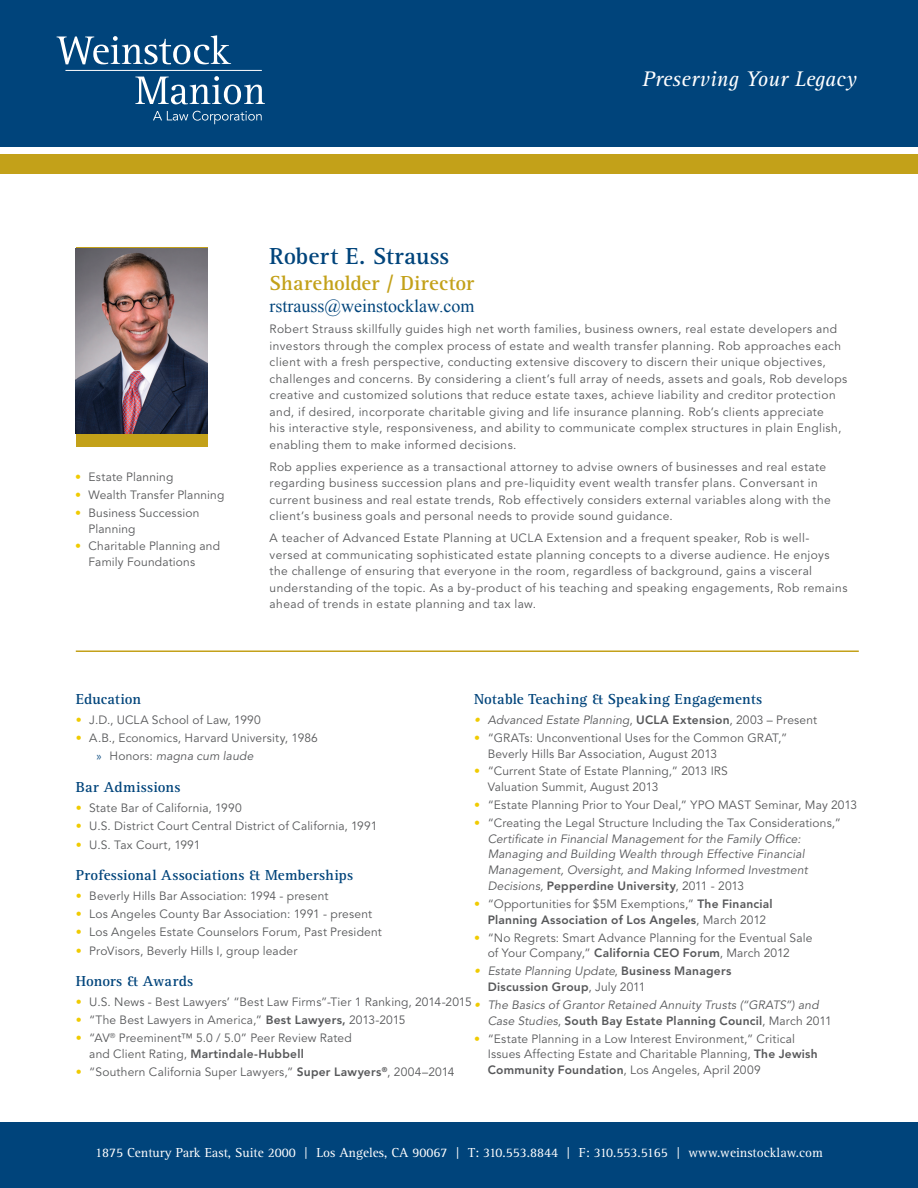
<style>
.page{position:relative;width:918px;height:1188px;background:#fff}
.page>*{position:absolute;margin:0;border:0;box-sizing:border-box;transform-origin:0 0}
.Name{font:700 24px "Rotis Serif Std";color:#00447b}
.t1{font:italic 21.9px "Rotis Serif Std";letter-spacing:.005em;color:#fff}
.t2{font:700 21px "Rotis Serif Std";letter-spacing:.005em;color:#c3a119}
.Email{font:18px "Times New Roman";color:#00447b}
.Subtitle{font:700 15px "Rotis Serif Std";letter-spacing:.01em;color:#00447b}
.t3{font:13.5px "Rotis Serif Std";color:#fff}
.Body_Copy_2{font:12px/16.5px "Avenir LT Std";letter-spacing:.03em;color:#57585a}
.t4{font:italic 12px/15.8px "Avenir LT Std";letter-spacing:.01em;color:#57585a}
.Body_Copy_2-2{font:12px/15.8px "Avenir LT Std";letter-spacing:.01em;color:#57585a}
.t5{font:800 12px/15.8px "Avenir LT Std";letter-spacing:.02em;color:#57585a;text-align:center}
.s1{color:#f0cb02}
.s2{font-weight:300;font-style:normal;color:#00447b}
.s3{font-style:normal}
.s4{font-weight:800}
.s5{font-weight:800;font-style:normal}
.s6{font-style:normal;color:#f0cb02}
.s7{font-weight:400;color:#f0cb02}
.s8{font-weight:400}
.s9{font-weight:400;font-style:italic;color:#f0cb02}
.s10{font-weight:400;font-style:italic}
</style>
<div class="page">
<div style="left:0;top:1122px;width:918px;height:66px;background:#00447b"></div>
<div style="left:0;top:0;width:918px;height:147px;background:#00447b"></div>
<div style="left:0;top:154px;width:918px;height:19px;background:#c3a119"></div>
<svg style="left:57px;top:35px;width:174px;height:29px"></svg>
<svg style="left:135px;top:76px;width:130px;height:28px"></svg>
<hr style="left:65px;top:70px;width:197px;height:1px;background:#fff">
<svg style="left:153px;top:111px;width:109px;height:13px"></svg>
<hr style="left:76px;top:650px;width:783px;height:2px;background:#c3a119">
<div style="left:76px;top:248px;width:132px;height:199px;background:#c3a119"></div>
<img style="left:76px;top:248px;width:132px;height:185px">
<p class="t1" style="left:642px;top:67px;width:216px">Preserving Your Legacy</p>
<p class="Body_Copy_2-2" style="left:75px;top:469px;width:100px"><span class="s1">•</span> Estate Planning</p>
<p class="Body_Copy_2" style="left:75px;top:487px;width:151px"><span class="s1">•</span> Wealth Transfer Planning</p>
<p class="Body_Copy_2" style="left:89px;top:505px;width:112px;line-height:15.8px;text-indent:-14px"><span class="s1">•</span> Business Succession<br>Planning</p>
<p class="Body_Copy_2" style="left:89px;top:539px;width:133px;line-height:15.8px;text-indent:-14px"><span class="s1">•</span> Charitable Planning and<br>Family Foundations</p>
<p class="Name" style="left:270px;top:242px;width:181px">Robert E. Strauss</p>
<p class="t2" style="left:270px;top:271px;width:206px">Shareholder / Director</p>
<p class="Email" style="left:270px;top:293px;width:206px">rstrauss@weinstocklaw.com</p>
<p class="Body_Copy_2" style="left:270px;top:321px;width:579px">Robert Strauss skillfully guides high net worth families, business owners, real estate developers and investors through the complex process of estate and wealth transfer planning. Rob approaches each client with a fresh perspective, conducting extensive discovery to discern their unique objectives, challenges and concerns. By considering a client’s full array of needs, assets and goals, Rob develops creative and customized solutions that reduce estate taxes, achieve liability and creditor protection and, if desired, incorporate charitable giving and life insurance planning. Rob’s clients appreciate<br>his interactive style, responsiveness, and ability to communicate complex structures in plain English, enabling them to make informed decisions.</p>
<p class="Body_Copy_2" style="left:270px;top:459px;width:563px">Rob applies experience as a transactional attorney to advise owners of businesses and real estate regarding business succession plans and pre-liquidity event wealth transfer plans. Conversant in current business and real estate trends, Rob effectively considers external variables along with the client’s business goals and personal needs to provide sound guidance.</p>
<p class="Body_Copy_2" style="left:270px;top:530px;width:579px">A teacher of Advanced Estate Planning at UCLA Extension and a frequent speaker, Rob is well&shy;versed at communicating sophisticated estate planning concepts to a diverse audience. He enjoys the challenge of ensuring that everyone in the room, regardless of background, gains a visceral understanding of the topic. As a by-product of his teaching and speaking engagements, Rob remains ahead of trends in estate planning and tax law.</p>
<p class="Subtitle" style="left:76px;top:690px;width:67px">Education</p>
<p class="Body_Copy_2" style="left:76px;top:712px;width:186px"><span class="s1">•</span> J.D., UCLA School of Law, 1990</p>
<p class="Body_Copy_2" style="left:76px;top:730px;width:244px"><span class="s1">•</span> A.B., Economics, Harvard University, 1986</p>
<p class="t4" style="left:96px;top:749px;width:159px"><span class="s2">»</span> <span class="s3">Honors:</span> magna cum laude</p>
<p class="Subtitle" style="left:76px;top:778px;width:106px">Bar Admissions</p>
<p class="Body_Copy_2-2" style="left:76px;top:800px;width:167px"><span class="s1">•</span> State Bar of California, 1990</p>
<p class="Body_Copy_2" style="left:76px;top:818px;width:303px"><span class="s1">•</span> U.S. District Court Central District of California, 1991</p>
<p class="Body_Copy_2" style="left:76px;top:837px;width:126px"><span class="s1">•</span> U.S. Tax Court, 1991</p>
<p class="Subtitle" style="left:76px;top:866px;width:279px">Professional Associations &amp; Memberships</p>
<p class="Body_Copy_2" style="left:76px;top:888px;width:254px"><span class="s1">•</span> Beverly Hills Bar Association: 1994 - present</p>
<p class="Body_Copy_2" style="left:76px;top:906px;width:298px"><span class="s1">•</span> Los Angeles County Bar Association: 1991 - present</p>
<p class="Body_Copy_2" style="left:76px;top:924px;width:308px"><span class="s1">•</span> Los Angeles Estate Counselors Forum, Past President</p>
<p class="Body_Copy_2" style="left:76px;top:943px;width:223px"><span class="s1">•</span> ProVisors, Beverly Hills I, group leader</p>
<p class="Subtitle" style="left:76px;top:972px;width:119px">Honors &amp; Awards</p>
<p class="Body_Copy_2" style="left:76px;top:994px;width:397px"><span class="s1">•</span> U.S. News - Best Lawyers’ “Best Law Firms”-Tier 1 Ranking, 2014-2015</p>
<p class="Body_Copy_2" style="left:76px;top:1012px;width:331px"><span class="s1">•</span> “The Best Lawyers in America,” <span class="s4">Best Lawyers,</span> 2013-2015</p>
<p class="Body_Copy_2-2" style="left:89px;top:1030px;width:264px;text-indent:-14px"><span class="s1">•</span> “AV<sup>®</sup> Preeminent™ 5.0 / 5.0” Peer Review Rated and Client Rating, <span class="s4">Martindale-Hubbell</span></p>
<p class="Body_Copy_2" style="left:76px;top:1064px;width:380px"><span class="s1">•</span> “Southern California Super Lawyers,” <span class="s4">Super Lawyers</span><sup>®</sup>, 2004–2014</p>
<p class="Subtitle" style="left:474px;top:690px;width:290px">Notable Teaching &amp; Speaking Engagements</p>
<p class="t4" style="left:474px;top:712px;width:345px"><span class="s1">•</span> Advanced Estate Planning<span class="s3">,</span> <span class="s5">UCLA Extension</span><span class="s3">, 2003 – Present</span></p>
<p class="Body_Copy_2" style="left:488px;top:730px;width:301px;line-height:15.8px;text-indent:-14px"><span class="s1">•</span> “GRATs: Unconventional Uses for the Common GRAT,”<br>Beverly Hills Bar Association, August 2013</p>
<p class="Body_Copy_2-2" style="left:488px;top:764px;width:242px;text-indent:-14px"><span class="s1">•</span> “Current State of Estate Planning,” 2013 IRS<br>Valuation Summit, August 2013</p>
<p class="Body_Copy_2-2" style="left:474px;top:797px;width:384px"><span class="s1">•</span> “Estate Planning Prior to Your Deal,” YPO MAST Seminar, May 2013</p>
<p class="t4" style="left:488px;top:815px;width:355px;text-indent:-14px"><span class="s6">•</span> <span class="s3">“Creating the Legal Structure Including the Tax Considerations,” </span>Certificate in Financial Management for the Family Office:<br>Managing and Building Wealth through Effective Financial Management, Oversight, and Making Informed Investment Decisions, <span class="s5">Pepperdine University</span><span class="s3">, 2011 - 2013</span></p>
<p class="t5" style="left:474px;top:896px;width:300px"><span class="s7">•</span> <span class="s8">“Opportunities for $5M Exemptions,”</span> The Financial<br>Planning Association of Los Angeles<span class="s8">, March 2012</span></p>
<p class="Body_Copy_2" style="left:488px;top:930px;width:326px;line-height:15.8px;text-indent:-14px"><span class="s1">•</span> “No Regrets: Smart Advance Planning for the Eventual Sale of Your Company,” <span class="s4">California CEO Forum</span>, March 2012</p>
<p class="t5" style="left:488px;top:963px;width:245px;text-align:left;text-indent:-14px"><span class="s9">•</span> <span class="s10">Estate Planning Update</span><span class="s8">,</span> Business Managers<br>Discussion Group<span class="s8">, July 2011</span></p>
<p class="t4" style="left:488px;top:997px;width:345px;text-indent:-14px"><span class="s1">•</span> The Basics of Grantor Retained Annuity Trusts (“GRATS”) and<br>Case Studies<span class="s3">,</span> <span class="s5">South Bay Estate Planning Council</span><span class="s3">, March 2011</span></p>
<p class="Body_Copy_2" style="left:488px;top:1031px;width:332px;line-height:15.8px;text-indent:-14px"><span class="s1">•</span> “Estate Planning in a Low Interest Environment,” Critical<br>Issues Affecting Estate and Charitable Planning, <span class="s4">The Jewish<br>Community Foundation</span>, Los Angeles, April 2009</p>
<p class="t3" style="left:95px;top:1145px;width:729px">1875 Century Park East, Suite 2000 | Los Angeles, CA 90067 | T: 310.553.8844 | F: 310.553.5165 | www.weinstocklaw.com</p>
</div>
